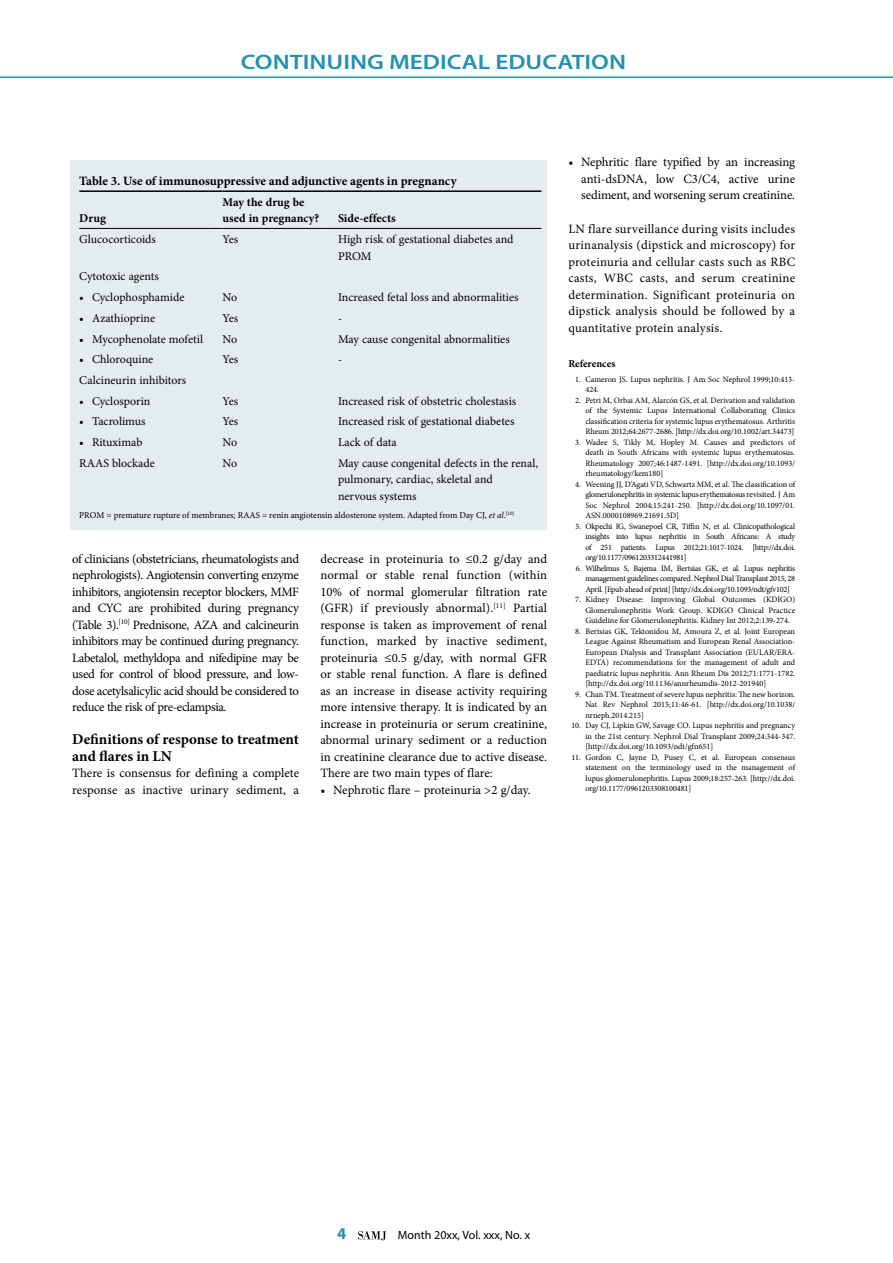
<style>
.page{position:relative;width:893px;height:1263px;background:#fff}
.page>*{position:absolute;margin:0;border:0;box-sizing:border-box;transform-origin:0 0}
.t1{font:600 21px "Myriad Pro";color:#2292ae;scale:1.2 1}
.t2{font:700 16.5px "Myriad Pro";color:#2292ae}
.t3{font:700 15px/16.5px "Minion Pro";letter-spacing:-.005em;color:#000}
.t4{font:12.75px/16.5px "Minion Pro";letter-spacing:-.005em;color:#000;text-align:justify}
.t5{font:700 12.75px "Minion Pro";color:#000}
.t6{font:12px/16.5px "Minion Pro";letter-spacing:-.005em;color:#000}
.t7{font:700 12px/16.5px "Minion Pro";color:#000}
.t8{font:12px "Myriad Pro";color:#000}
.t9{font:700 10.5px "Minion Pro";letter-spacing:-.005em;color:#000}
.t10{font:9px "Minion Pro";letter-spacing:-.005em;color:#000}
.t11{font:8.25px/10.5px "Minion Pro";letter-spacing:-.005em;color:#000;text-align:justify}
.s1{font-style:italic}
</style>
<div class="page">
<hr style="left:0;top:76px;width:893px;height:2px;background:#2292ae">
<svg style="left:358px;top:1231px;width:28px;height:9px"></svg>
<div style="left:71px;top:161px;width:476px;height:369px;background:#e5ecf0"></div>
<hr style="left:79px;top:190px;width:131px;height:2px;background:#000">
<svg style="left:210px;top:190px;width:13px;height:2px"></svg>
<hr style="left:223px;top:190px;width:102px;height:2px;background:#000">
<svg style="left:325px;top:190px;width:13px;height:2px"></svg>
<hr style="left:338px;top:190px;width:203px;height:2px;background:#000">
<hr style="left:79px;top:228px;width:131px;height:1px;background:#000">
<svg style="left:210px;top:228px;width:13px;height:1px"></svg>
<hr style="left:223px;top:228px;width:102px;height:1px;background:#000">
<svg style="left:325px;top:228px;width:13px;height:1px"></svg>
<hr style="left:338px;top:228px;width:203px;height:1px;background:#000">
<h1 class="t1" style="left:241px;top:48px;width:323px">CONTINUING MEDICAL EDUCATION</h1>
<h3 class="t5" style="left:79px;top:172px;width:379px">Table 3. Use of immunosuppressive and adjunctive agents in pregnancy</h3>
<h3 class="t7" style="left:79px;top:210px;width:28px">Drug</h3>
<h3 class="t7" style="left:223px;top:194px;width:98px">May the drug be used in pregnancy?</h3>
<h3 class="t7" style="left:338px;top:210px;width:59px">Side-effects</h3>
<h3 class="t6" style="left:79px;top:231px;width:78px">Glucocorticoids</h3>
<h3 class="t6" style="left:223px;top:231px;width:17px">Yes</h3>
<h3 class="t6" style="left:338px;top:231px;width:177px">High risk of gestational diabetes and<br>PROM</h3>
<h3 class="t6" style="left:79px;top:268px;width:81px">Cytotoxic agents</h3>
<h3 class="t6" style="left:79px;top:289px;width:107px">• Cyclophosphamide</h3>
<h3 class="t6" style="left:223px;top:289px;width:16px">No</h3>
<h3 class="t6" style="left:338px;top:289px;width:182px">Increased fetal loss and abnormalities</h3>
<h3 class="t6" style="left:79px;top:310px;width:77px">• Azathioprine</h3>
<h3 class="t6" style="left:223px;top:310px;width:17px">Yes</h3>
<h3 class="t6" style="left:338px;top:310px;width:6px">-</h3>
<h3 class="t6" style="left:79px;top:331px;width:125px">• Mycophenolate mofetil</h3>
<h3 class="t6" style="left:223px;top:331px;width:16px">No</h3>
<h3 class="t6" style="left:338px;top:331px;width:173px">May cause congenital abnormalities</h3>
<h3 class="t6" style="left:79px;top:351px;width:76px">• Chloroquine</h3>
<h3 class="t6" style="left:223px;top:351px;width:17px">Yes</h3>
<h3 class="t6" style="left:338px;top:351px;width:6px">-</h3>
<h3 class="t6" style="left:79px;top:372px;width:108px">Calcineurin inhibitors</h3>
<h3 class="t6" style="left:79px;top:393px;width:73px">• Cyclosporin</h3>
<h3 class="t6" style="left:223px;top:393px;width:17px">Yes</h3>
<h3 class="t6" style="left:338px;top:393px;width:180px">Increased risk of obstetric cholestasis</h3>
<h3 class="t6" style="left:79px;top:413px;width:68px">• Tacrolimus</h3>
<h3 class="t6" style="left:223px;top:413px;width:17px">Yes</h3>
<h3 class="t6" style="left:338px;top:413px;width:178px">Increased risk of gestational diabetes</h3>
<h3 class="t6" style="left:79px;top:434px;width:65px">• Rituximab</h3>
<h3 class="t6" style="left:223px;top:434px;width:16px">No</h3>
<h3 class="t6" style="left:338px;top:434px;width:60px">Lack of data</h3>
<h3 class="t6" style="left:79px;top:455px;width:77px">RAAS blockade</h3>
<h3 class="t6" style="left:223px;top:455px;width:16px">No</h3>
<h3 class="t6" style="left:338px;top:455px;width:202px">May cause congenital defects in the renal, pulmonary, cardiac, skeletal and<br>nervous systems</h3>
<p class="t10" style="left:79px;top:510px;width:437px">PROM = premature rupture of membranes; RAAS = renin angiotensin aldosterone system. Adapted from Day CJ, <span class="s1">et al</span>.<sup>[10]</sup></p>
<p class="t4" style="left:72px;top:550px;width:228px">of clinicians (obstetricians, rheumatologists and nephrologists). Angiotensin converting enzyme inhibitors, angiotensin receptor blockers, MMF and CYC are prohibited during pregnancy (Table 3).<sup>[10]</sup> Prednisone, AZA and calcineurin inhibitors may be continued during pregnancy.<br>Labetalol, methyldopa and nifedipine may be used for control of blood pressure, and low&shy;dose acetylsalicylic acid should be considered to reduce the risk of pre-eclampsia.</p>
<h3 class="t3" style="left:72px;top:731px;width:228px">Definitions of response to treatment and flares in LN</h3>
<h3 class="t4" style="left:72px;top:765px;width:228px">There is consensus for defining a complete response as inactive urinary sediment, a</h3>
<p class="t4" style="left:320px;top:550px;width:228px">decrease in proteinuria to ≤0.2 g/day and normal or stable renal function (within 10% of normal glomerular filtration rate (GFR) if previously abnormal).<sup>[11]</sup> Partial response is taken as improvement of renal function, marked by inactive sediment, proteinuria ≤0.5 g/day, with normal GFR or stable renal function. A flare is defined as an increase in disease activity requiring more intensive therapy. It is indicated by an increase in proteinuria or serum creatinine, abnormal urinary sediment or a reduction in creatinine clearance due to active disease.<br>There are two main types of flare:</p>
<h3 class="t4" style="left:320px;top:781px;width:212px">• Nephrotic flare – proteinuria &gt;2 g/day.</h3>
<h3 class="t4" style="left:581px;top:154px;width:216px;text-indent:-13px">• Nephritic flare typified by an increasing anti-dsDNA, low C3/C4, active urine sediment, and worsening serum creatinine.</h3>
<p class="t4" style="left:568px;top:220px;width:228px">LN flare surveillance during visits includes urinanalysis (dipstick and microscopy) for proteinuria and cellular casts such as RBC casts, WBC casts, and serum creatinine determination. Significant proteinuria on dipstick analysis should be followed by a quantitative protein analysis.</p>
<p class="t9" style="left:568px;top:356px;width:48px">References</p>
<p class="t11" style="left:585px;top:374px;width:211px;text-indent:-10px">1. Cameron JS. Lupus nephritis. J Am Soc Nephrol 1999;10:413-<br>424.</p>
<p class="t11" style="left:585px;top:395px;width:211px;text-indent:-10px">2. Petri M, Orbai AM, Alarcón GS, et al. Derivation and validation of the Systemic Lupus International Collaborating Clinics classification criteria for systemic lupus erythematosus. Arthritis Rheum 2012;64:2677-2686. [http://dx.doi.org/10.1002/art.34473]</p>
<p class="t11" style="left:585px;top:437px;width:211px;text-indent:-10px">3. Wadee S, Tikly M, Hopley M. Causes and predictors of death in South Africans with systemic lupus erythematosus.<br>Rheumatology 2007;46:1487-1491. [http://dx.doi.org/10.1093/ rheumatology/kem180]</p>
<p class="t11" style="left:585px;top:479px;width:211px;text-indent:-10px">4. Weening JJ, D’Agati VD, Schwartz MM, et al. The classification of glomerulonephritis in systemic lupus erythematosus revisited. J Am Soc Nephrol 2004;15:241-250. [http://dx.doi.org/10.1097/01.<br>ASN.0000108969.21691.5D]</p>
<p class="t11" style="left:585px;top:521px;width:211px;text-indent:-10px">5. Okpechi IG, Swanepoel CR, Tiffin N, et al. Clinicopathological insights into lupus nephritis in South Africans: A study of 251 patients. Lupus 2012;21:1017-1024. [http://dx.doi. org/10.1177/0961203312441981]</p>
<p class="t11" style="left:585px;top:563px;width:211px;text-indent:-10px">6. Wilhelmus S, Bajema IM, Bertsias GK, et al. Lupus nephritis management guidelines compared. Nephrol Dial Transplant 2015, 28<br>April. [Epub ahead of print] [http://dx.doi.org/10.1093/ndt/gfv102]</p>
<p class="t11" style="left:585px;top:594px;width:211px;text-indent:-10px">7. Kidney Disease: Improving Global Outcomes (KDIGO)<br>Glomerulonephritis Work Group. KDIGO Clinical Practice Guideline for Glomerulonephritis. Kidney Int 2012;2:139-274.</p>
<p class="t11" style="left:585px;top:626px;width:211px;text-indent:-10px">8. Bertsias GK, Tektonidou M, Amoura Z, et al. Joint European League Against Rheumatism and European Renal Association-European Dialysis and Transplant Association (EULAR/ERA-EDTA) recommendations for the management of adult and paediatric lupus nephritis. Ann Rheum Dis 2012;71:1771-1782. [http://dx.doi.org/10.1136/annrheumdis-2012-201940]</p>
<p class="t11" style="left:585px;top:689px;width:211px;text-indent:-10px">9. Chan TM. Treatment of severe lupus nephritis: The new horizon.<br>Nat Rev Nephrol 2015;11:46-61. [http://dx.doi.org/10.1038/ nrneph.2014.215]</p>
<p class="t11" style="left:585px;top:721px;width:211px;text-indent:-14px">10. Day CJ, Lipkin GW, Savage CO. Lupus nephritis and pregnancy in the 21st century. Nephrol Dial Transplant 2009;24:344-347. [http://dx.doi.org/10.1093/ndt/gfn651]</p>
<p class="t11" style="left:585px;top:752px;width:211px;text-indent:-14px">11. Gordon C, Jayne D, Pusey C, et al. European consensus statement on the terminology used in the management of lupus glomerulonephritis. Lupus 2009;18:257-263. [http://dx.doi. org/10.1177/0961203308100481]</p>
<h2 class="t2" style="left:337px;top:1223px;width:11px">4</h2>
<h3 class="t8" style="left:398px;top:1228px;width:134px">Month 20xx, Vol. xxx, No. x</h3>
</div>
